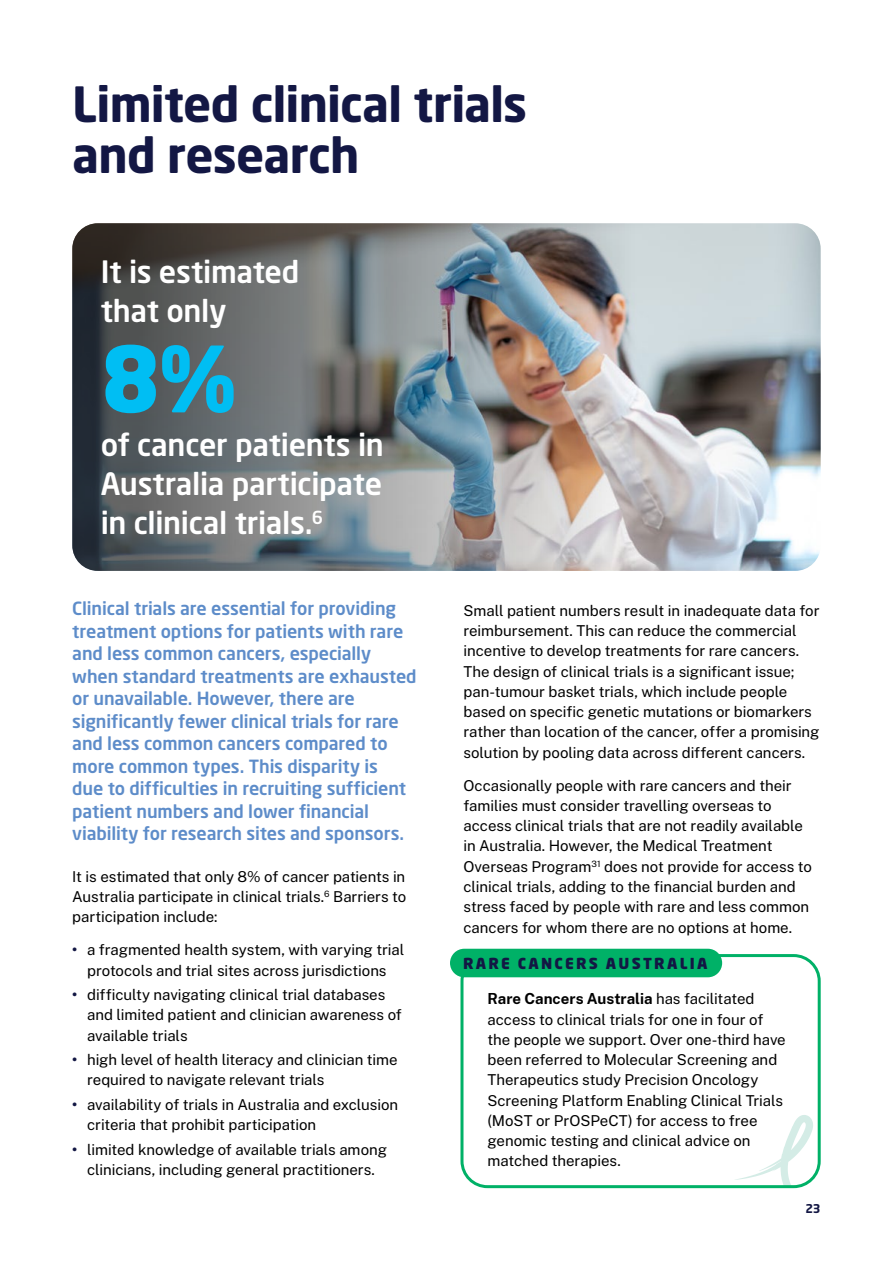
<style>
.page{position:relative;width:893px;height:1263px;background:#fff}
.page>*{position:absolute;margin:0;border:0;box-sizing:border-box;transform-origin:0 0}
.t1{font:900 90px "Neo Sans W1 G";color:#00bef3}
.t2{font:700 48px/51px "Neo Sans W1 G";letter-spacing:-.015em;color:#131744}
.t3{font:30.45px/39.2px "Neo Sans Medium TR";letter-spacing:-.01em;color:#fff}
.t4{font:18px/22.5px "Neo Sans Medium TR";letter-spacing:-.005em;color:#5d8cc9}
.t5{font:15px/20.2px "Public Sans";letter-spacing:-.005em;color:#000}
.t6{font:900 15px "Neo Sans W1 G";letter-spacing:.15em;color:#131744}
.t7{font:700 12px "Neo Sans W1 G";color:#131744}
.s1{font-weight:700;color:#131744}
.s2{font-weight:700}
</style>
<div class="page">
<img style="left:73px;top:223px;width:748px;height:348px">
<svg style="left:735px;top:1115px;width:82px;height:69px"></svg>
<div style="left:460px;top:954px;width:361px;height:234px;border:3px solid #00b167;border-radius:26px"></div>
<div style="left:450px;top:949px;width:272px;height:28px;background:#00b167;border-radius:14px"></div>
<img style="left:72px;top:223px;width:706px;height:348px;border-radius:26px">
<h2 class="t2" style="left:72px;top:77px;width:457px">Limited clinical trials and research</h2>
<h3 class="t3" style="left:101px;top:252px;width:200px">It is estimated that only</h3>
<h1 class="t1" style="left:101px;top:320px;width:138px">8%</h1>
<h3 class="t3" style="left:101px;top:424px;width:285px;text-align:justify">of cancer patients in Australia participate in clinical trials.<sup>6</sup></h3>
<p class="t4" style="left:72px;top:597px;width:346px">Clinical trials are essential for providing treatment options for patients with rare and less common cancers, especially when standard treatments are exhausted or unavailable. However, there are significantly fewer clinical trials for rare and less common cancers compared to more common types. This disparity is<br>due to difficulties in recruiting sufficient patient numbers and lower financial viability for research sites and sponsors.</p>
<p class="t5" style="left:72px;top:866px;width:335px;text-align:justify">It is estimated that only 8% of cancer patients in Australia participate in clinical trials.<sup>6</sup> Barriers to participation include:</p>
<p class="t5" style="left:72px;top:939px;width:333px;text-align:center"><span class="s1">•</span> a fragmented health system, with varying trial protocols and trial sites across jurisdictions</p>
<p class="t5" style="left:87px;top:984px;width:316px;text-indent:-15px"><span class="s1">•</span> difficulty navigating clinical trial databases and limited patient and clinician awareness of available trials</p>
<p class="t5" style="left:87px;top:1049px;width:312px;text-indent:-15px"><span class="s1">•</span> high level of health literacy and clinician time required to navigate relevant trials</p>
<p class="t5" style="left:87px;top:1094px;width:313px;text-indent:-15px"><span class="s1">•</span> availability of trials in Australia and exclusion criteria that prohibit participation</p>
<p class="t5" style="left:72px;top:1139px;width:316px;text-align:center"><span class="s1">•</span> limited knowledge of available trials among clinicians, including general practitioners.</p>
<p class="t5" style="left:463px;top:600px;width:358px">Small patient numbers result in inadequate data for reimbursement. This can reduce the commercial incentive to develop treatments for rare cancers.<br>The design of clinical trials is a significant issue; pan-tumour basket trials, which include people based on specific genetic mutations or biomarkers rather than location of the cancer, offer a promising solution by pooling data across different cancers.</p>
<p class="t5" style="left:463px;top:775px;width:350px">Occasionally people with rare cancers and their families must consider travelling overseas to access clinical trials that are not readily available in Australia. However, the Medical Treatment Overseas Program<sup>31</sup> does not provide for access to clinical trials, adding to the financial burden and stress faced by people with rare and less common cancers for whom there are no options at home.</p>
<p class="t6" style="left:463px;top:953px;width:246px">RARE CANCERS AUSTRALIA</p>
<p class="t5" style="left:487px;top:988px;width:300px"><span class="s2">Rare Cancers Australia</span> has facilitated access to clinical trials for one in four of the people we support. Over one-third have been referred to Molecular Screening and Therapeutics study Precision Oncology Screening Platform Enabling Clinical Trials (MoST or PrOSPeCT) for access to free genomic testing and clinical advice on matched therapies.</p>
<p class="t7" style="left:805px;top:1200px;width:17px">23</p>
</div>
